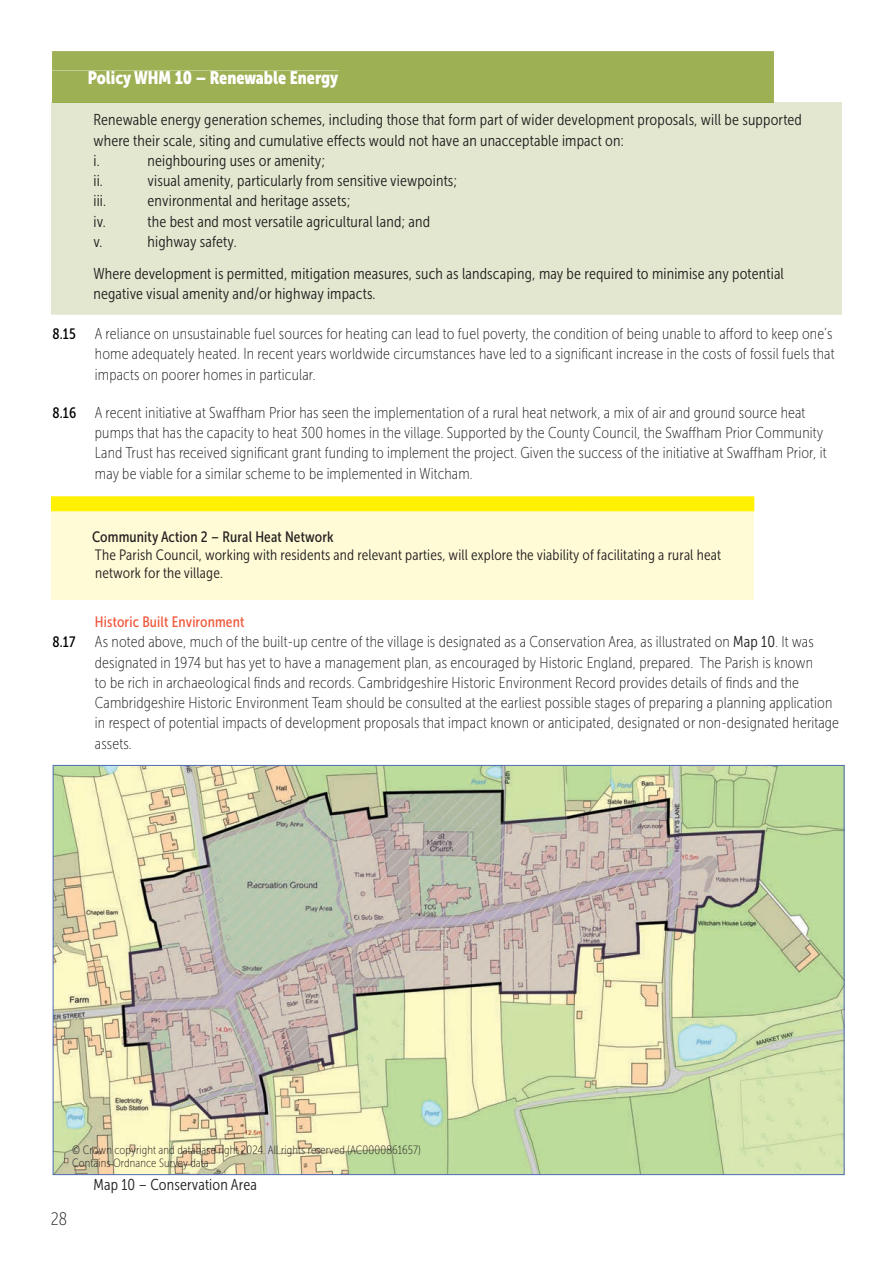
<style>
.page{position:relative;width:893px;height:1263px;background:#fff}
.page>*{position:absolute;margin:0;border:0;box-sizing:border-box;transform-origin:0 0}
.t1{font:18px "Museo Sans Cond 900";color:#fff}
.t2{font:18px "Museo Sans Cond 100";color:#231f20}
.t3{font:15.75px/20.2px "Museo Sans Cond 100";letter-spacing:.01em;color:#231f20}
.t4{font:15.75px/20.2px "Museo Sans Cond 300";letter-spacing:.01em;color:#231f20}
.t5{font:15px/18px "Museo Sans Cond 300";letter-spacing:.01em;color:#231f20}
.t6{font:15px "Museo Sans Cond 500";letter-spacing:.01em;color:#231f20}
.t7{font:15px "Museo Sans Cond 500";letter-spacing:.01em;color:#f0573c}
.t8{font:12px/13.5px "Museo Sans Cond 100";letter-spacing:.01em;color:#231f20}
.s1{font-family:"Museo Sans Cond 500";font-size:15px;color:#000001}
.s2{font-family:"Museo Sans Cond 300"}
</style>
<div class="page">
<div style="left:52px;top:51px;width:722px;height:51px;background:#9eb054"></div>
<div style="left:52px;top:71px;width:286px;height:16px;background:#9eb054"></div>
<div style="left:51px;top:102px;width:791px;height:213px;background:#e3e7cf"></div>
<hr style="left:52px;top:102px;width:722px;height:1px;background:#9aad4d">
<img style="left:55px;top:767px;width:787px;height:406px">
<div style="left:52px;top:511px;width:702px;height:89px;background:#fffbd6"></div>
<div style="left:51px;top:496px;width:703px;height:15px;background:#fff101"></div>
<p class="t1" style="left:88px;top:71px;width:252px">Policy WHM 10 – Renewable Energy</p>
<p class="t4" style="left:93px;top:111px;width:710px">Renewable energy generation schemes, including those that form part of wider development proposals, will be supported where their scale, siting and cumulative effects would not have an unacceptable impact on:<br>i.</p>
<p class="t4" style="left:147px;top:151px;width:179px">neighbouring uses or amenity;</p>
<p class="t4" style="left:93px;top:172px;width:11px">ii.</p>
<p class="t4" style="left:147px;top:172px;width:311px">visual amenity, particularly from sensitive viewpoints;</p>
<p class="t4" style="left:93px;top:192px;width:14px">iii.</p>
<p class="t4" style="left:147px;top:192px;width:205px">environmental and heritage assets;</p>
<p class="t4" style="left:93px;top:212px;width:14px">iv.</p>
<p class="t4" style="left:147px;top:212px;width:284px">the best and most versatile agricultural land; and</p>
<p class="t4" style="left:93px;top:232px;width:11px">v.</p>
<p class="t4" style="left:93px;top:226px;width:692px;line-height:32.2px;text-indent:54px">highway safety.<br>Where development is permitted, mitigation measures, such as landscaping, may be required to minimise any potential</p>
<p class="t4" style="left:93px;top:285px;width:284px">negative visual amenity and/or highway impacts.</p>
<p class="t3" style="left:95px;top:325px;width:741px;text-indent:-43px"><span class="s1">8.15</span> A reliance on unsustainable fuel sources for heating can lead to fuel poverty, the condition of being unable to afford to keep one’s home adequately heated. In recent years worldwide circumstances have led to a significant increase in the costs of fossil fuels that impacts on poorer homes in particular.</p>
<p class="t3" style="left:95px;top:403px;width:733px;text-indent:-43px"><span class="s1">8.16</span> A recent initiative at Swaffham Prior has seen the implementation of a rural heat network, a mix of air and ground source heat pumps that has the capacity to heat 300 homes in the village. Supported by the County Council, the Swaffham Prior Community Land Trust has received significant grant funding to implement the project. Given the success of the initiative at Swaffham Prior, it may be viable for a similar scheme to be implemented in Witcham.</p>
<p class="t6" style="left:92px;top:531px;width:243px">Community Action 2 – Rural Heat Network</p>
<p class="t5" style="left:95px;top:547px;width:627px">The Parish Council, working with residents and relevant parties, will explore the viability of facilitating a rural heat network for the village.</p>
<p class="t7" style="left:95px;top:616px;width:151px">Historic Built Environment</p>
<p class="t3" style="left:95px;top:633px;width:746px;text-indent:-43px"><span class="s1">8.17</span> As noted above, much of the built-up centre of the village is designated as a Conservation Area, as illustrated on <span class="s2">Map 10</span>. It was designated in 1974 but has yet to have a management plan, as encouraged by Historic England, prepared. The Parish is known<br>to be rich in archaeological finds and records. Cambridgeshire Historic Environment Record provides details of finds and the Cambridgeshire Historic Environment Team should be consulted at the earliest possible stages of preparing a planning application in respect of potential impacts of development proposals that impact known or anticipated, designated or non-designated heritage assets.</p>
<p class="t8" style="left:72px;top:1144px;width:350px">© Crown copyright and database right 2024. All rights reserved (AC0000861657)<br>Contains Ordnance Survey data</p>
<p class="t2" style="left:51px;top:1212px;width:18px">28</p>
<p class="t4" style="left:93px;top:1176px;width:165px">Map 10 – Conservation Area</p>
</div>
